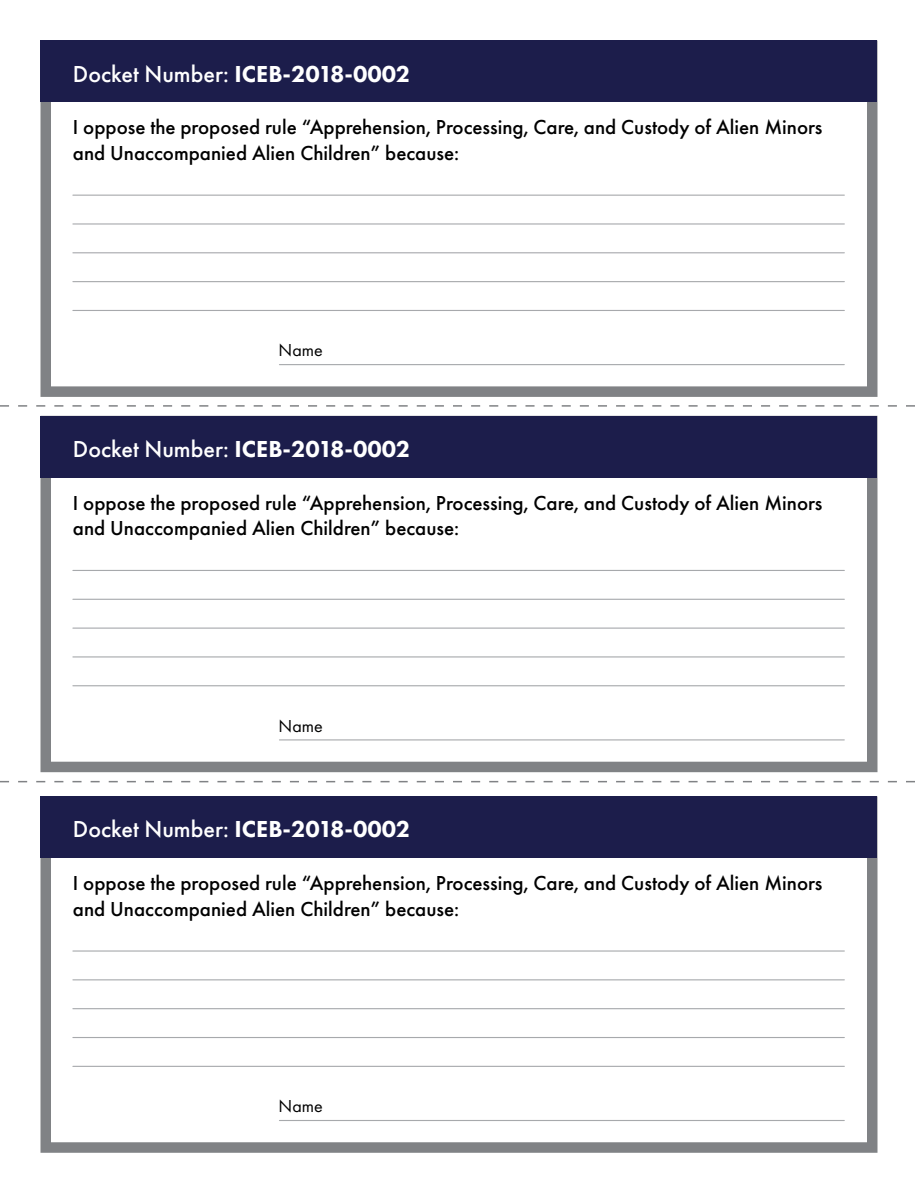
<style>
.page{position:relative;width:918px;height:1188px;background:#fff}
.page>*{position:absolute;margin:0;border:0;box-sizing:border-box;transform-origin:0 0}
.t1{font:800 24px "Futura PT";color:#fff}
.t2{font:500 21px/25.2px "Futura PT";color:#000}
.t3{font:18px "Futura PT";color:#000}
.s1{font-weight:500}
</style>
<div class="page">
<svg style="left:0;top:405px;width:915px;height:2px"></svg>
<svg style="left:0;top:781px;width:915px;height:1px"></svg>
<div style="left:40px;top:40px;width:838px;height:357px;border:10px solid #808285"></div>
<div style="left:40px;top:40px;width:838px;height:62px;background:#1c1d4b"></div>
<hr style="left:73px;top:195px;width:771px;height:1px;background:#a7a9ac">
<hr style="left:73px;top:252px;width:771px;height:1px;background:#a7a9ac">
<hr style="left:73px;top:223px;width:771px;height:2px;background:#a7a9ac">
<hr style="left:73px;top:281px;width:771px;height:1px;background:#a7a9ac">
<hr style="left:73px;top:310px;width:771px;height:1px;background:#a7a9ac">
<hr style="left:279px;top:364px;width:565px;height:1px;background:#a7a9ac">
<div style="left:40px;top:416px;width:838px;height:356px;border:10px solid #808285"></div>
<div style="left:40px;top:416px;width:838px;height:61px;background:#1c1d4b"></div>
<hr style="left:73px;top:570px;width:771px;height:1px;background:#a7a9ac">
<hr style="left:73px;top:628px;width:771px;height:1px;background:#a7a9ac">
<hr style="left:73px;top:599px;width:771px;height:1px;background:#a7a9ac">
<hr style="left:73px;top:656px;width:771px;height:2px;background:#a7a9ac">
<hr style="left:73px;top:685px;width:771px;height:1px;background:#a7a9ac">
<hr style="left:279px;top:739px;width:565px;height:1px;background:#a7a9ac">
<div style="left:40px;top:796px;width:838px;height:357px;border:10px solid #808285"></div>
<div style="left:40px;top:796px;width:838px;height:62px;background:#1c1d4b"></div>
<hr style="left:73px;top:950px;width:771px;height:2px;background:#a7a9ac">
<hr style="left:73px;top:1008px;width:771px;height:1px;background:#a7a9ac">
<hr style="left:73px;top:979px;width:771px;height:1px;background:#a7a9ac">
<hr style="left:73px;top:1037px;width:771px;height:1px;background:#a7a9ac">
<hr style="left:73px;top:1066px;width:771px;height:1px;background:#a7a9ac">
<hr style="left:279px;top:1120px;width:565px;height:1px;background:#a7a9ac">
<p class="t1" style="left:73px;top:59px;width:339px"><span class="s1">Docket Number:</span> ICEB-2018-0002</p>
<p class="t2" style="left:73px;top:115px;width:751px">I oppose the proposed rule “Apprehension, Processing, Care, and Custody of Alien Minors and Unaccompanied Alien Children” because:</p>
<p class="t3" style="left:279px;top:340px;width:46px">Name</p>
<p class="t1" style="left:73px;top:434px;width:339px"><span class="s1">Docket Number:</span> ICEB-2018-0002</p>
<p class="t2" style="left:73px;top:490px;width:751px">I oppose the proposed rule “Apprehension, Processing, Care, and Custody of Alien Minors and Unaccompanied Alien Children” because:</p>
<p class="t3" style="left:279px;top:715px;width:46px">Name</p>
<p class="t1" style="left:73px;top:814px;width:339px"><span class="s1">Docket Number:</span> ICEB-2018-0002</p>
<p class="t2" style="left:73px;top:871px;width:751px">I oppose the proposed rule “Apprehension, Processing, Care, and Custody of Alien Minors and Unaccompanied Alien Children” because:</p>
<p class="t3" style="left:279px;top:1096px;width:46px">Name</p>
</div>
